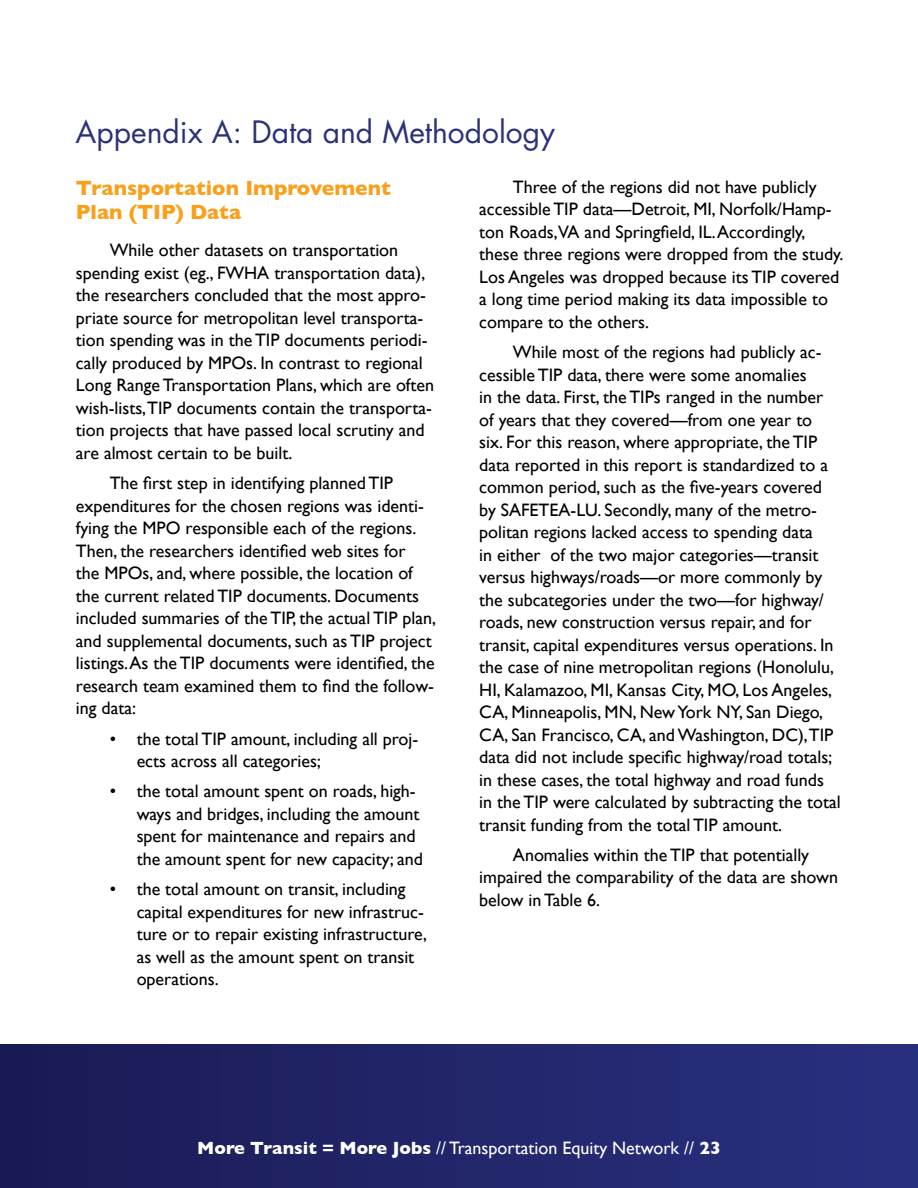
<style>
.page{position:relative;width:918px;height:1188px;background:#fff}
.page>*{position:absolute;margin:0;border:0;box-sizing:border-box;transform-origin:0 0}
.t1{font:30px "Futura Std";color:#2a3177}
.t2{font:700 21px/24.2px "Gill Sans";color:#f9a01b}
.t3{font:18px/22.5px "Gill Sans";color:#000}
.t4{font:18px "Gill Sans";color:#fff}
.s1{font-weight:700}
</style>
<div class="page">
<div style="left:0;top:1044px;width:918px;height:144px;background:linear-gradient(to right,#1a1a54,#29307f)"></div>
<h1 class="t1" style="left:76px;top:113px;width:481px">Appendix A: Data and Methodology</h1>
<p class="t2" style="left:76px;top:175px;width:317px">Transportation Improvement<br>Plan (TIP) Data</p>
<p class="t3" style="left:76px;top:239px;width:360px;text-indent:34px">While other datasets on transportation spending exist (eg., FWHA transportation data), the researchers concluded that the most appro&shy;priate source for metropolitan level transporta&shy;tion spending was in the TIP documents periodi&shy;cally produced by MPOs. In contrast to regional Long Range Transportation Plans, which are often wish-lists,TIP documents contain the transporta&shy;tion projects that have passed local scrutiny and are almost certain to be built.</p>
<p class="t3" style="left:76px;top:472px;width:362px;text-indent:34px">The first step in identifying planned TIP expenditures for the chosen regions was identi&shy;fying the MPO responsible each of the regions.<br>Then, the researchers identified web sites for<br>the MPOs, and, where possible, the location of the current related TIP documents. Documents included summaries of the TIP, the actual TIP plan, and supplemental documents, such as TIP project listings. As the TIP documents were identified, the research team examined them to find the follow&shy;ing data:</p>
<p class="t3" style="left:137px;top:727px;width:283px;text-indent:-27px">• the total TIP amount, including all proj&shy;ects across all categories;</p>
<p class="t3" style="left:137px;top:780px;width:288px;text-indent:-27px">• the total amount spent on roads, high&shy;ways and bridges, including the amount spent for maintenance and repairs and the amount spent for new capacity; and</p>
<p class="t3" style="left:137px;top:878px;width:292px;text-indent:-27px">• the total amount on transit, including capital expenditures for new infrastruc&shy;ture or to repair existing infrastructure, as well as the amount spent on transit operations.</p>
<p class="t3" style="left:479px;top:175px;width:366px;text-indent:34px">Three of the regions did not have publicly accessible TIP data—Detroit, MI, Norfolk/Hamp&shy;ton Roads,VA and Springfield, IL. Accordingly, these three regions were dropped from the study.<br>Los Angeles was dropped because its TIP covered a long time period making its data impossible to compare to the others.</p>
<p class="t3" style="left:479px;top:341px;width:363px;text-indent:34px">While most of the regions had publicly ac&shy;cessible TIP data, there were some anomalies<br>in the data. First, the TIPs ranged in the number of years that they covered—from one year to<br>six. For this reason, where appropriate, the TIP data reported in this report is standardized to a common period, such as the five-years covered by SAFETEA-LU. Secondly, many of the metro&shy;politan regions lacked access to spending data<br>in either of the two major categories—transit versus highways/roads—or more commonly by the subcategories under the two—for highway/ roads, new construction versus repair, and for transit, capital expenditures versus operations. In the case of nine metropolitan regions (Honolulu, HI, Kalamazoo, MI, Kansas City, MO, Los Angeles, CA, Minneapolis, MN, New York NY, San Diego, CA, San Francisco, CA, and Washington, DC),TIP data did not include specific highway/road totals; in these cases, the total highway and road funds in the TIP were calculated by subtracting the total transit funding from the total TIP amount.</p>
<p class="t3" style="left:479px;top:843px;width:360px;text-indent:34px">Anomalies within the TIP that potentially impaired the comparability of the data are shown below in Table 6.</p>
<p class="t4" style="left:197px;top:1138px;width:525px"><span class="s1">More Transit = More Jobs</span> // Transportation Equity Network // <span class="s1">23</span></p>
</div>
